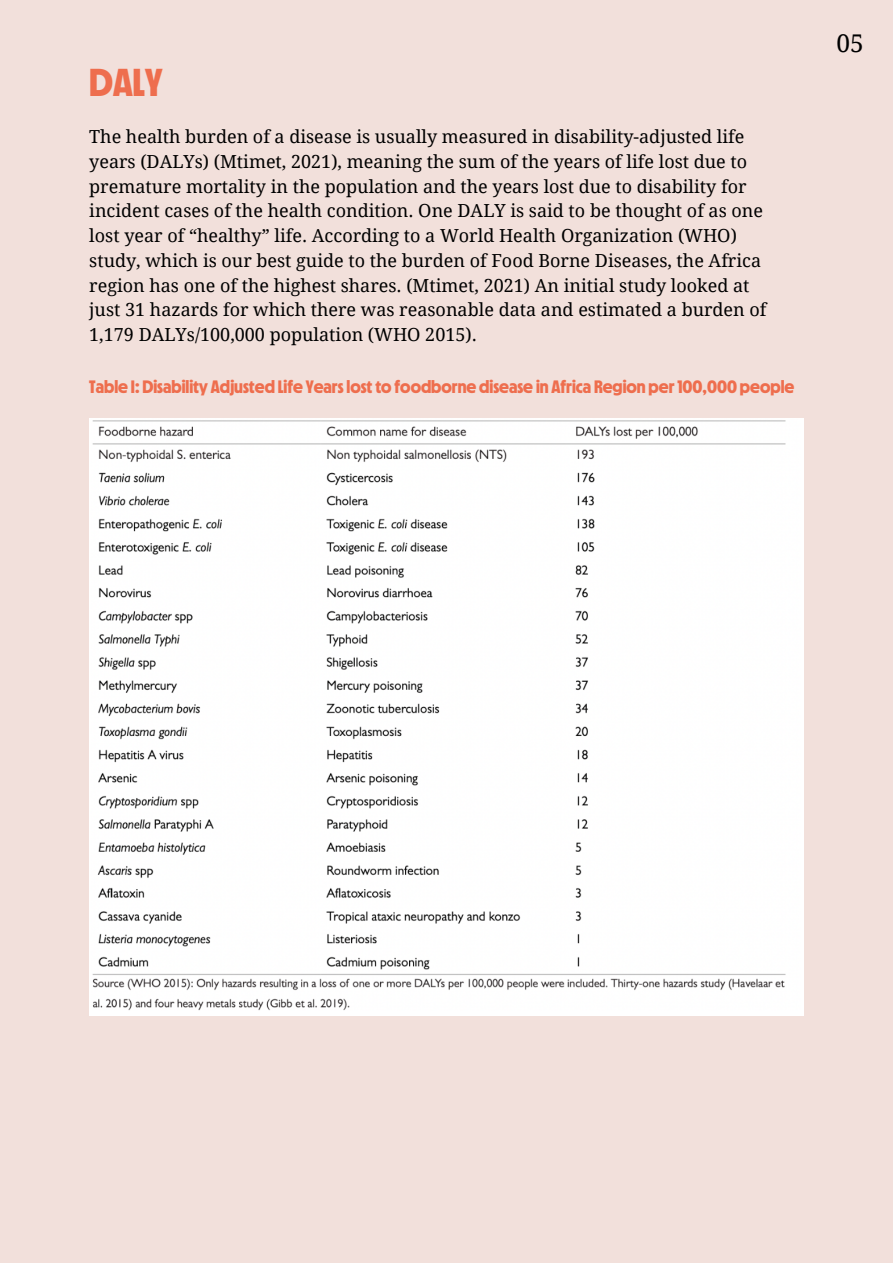
<style>
.page{position:relative;width:893px;height:1264px;background:#fff}
.page>*{position:absolute;margin:0;border:0;box-sizing:border-box;transform-origin:0 0}
.t1{font:700 39px "MD Nichrome Test";color:#ee6e4e}
.t2{font:24.45px "Droid Serif";color:#000}
.t3{font:18px/24.8px "Droid Serif";color:#000}
.t4{font:700 18px "MD Nichrome Test";color:#ee6e4e}
</style>
<div class="page">
<div style="left:0;top:0;width:892px;height:1262px;background:#f2e0db"></div>
<img style="left:89px;top:418px;width:714px;height:597px">
<h1 class="t1" style="left:89px;top:63px;width:75px">DALY</h1>
<p class="t3" style="left:89px;top:124px;width:678px">The health burden of a disease is usually measured in disability-adjusted life years (DALYs) (Mtimet, 2021), meaning the sum of the years of life lost due to premature mortality in the population and the years lost due to disability for incident cases of the health condition. One DALY is said to be thought of as one lost year of “healthy” life. According to a World Health Organization (WHO) study, which is our best guide to the burden of Food Borne Diseases, the Africa region has one of the highest shares. (Mtimet, 2021) An initial study looked at just 31 hazards for which there was reasonable data and estimated a burden of 1,179 DALYs/100,000 population (WHO 2015).</p>
<p class="t4" style="left:89px;top:378px;width:706px">Table I: Disability Adjusted Life Years lost to foodborne disease in Africa Region per 100,000 people</p>
<h2 class="t2" style="left:836px;top:29px;width:29px">05</h2>
</div>
